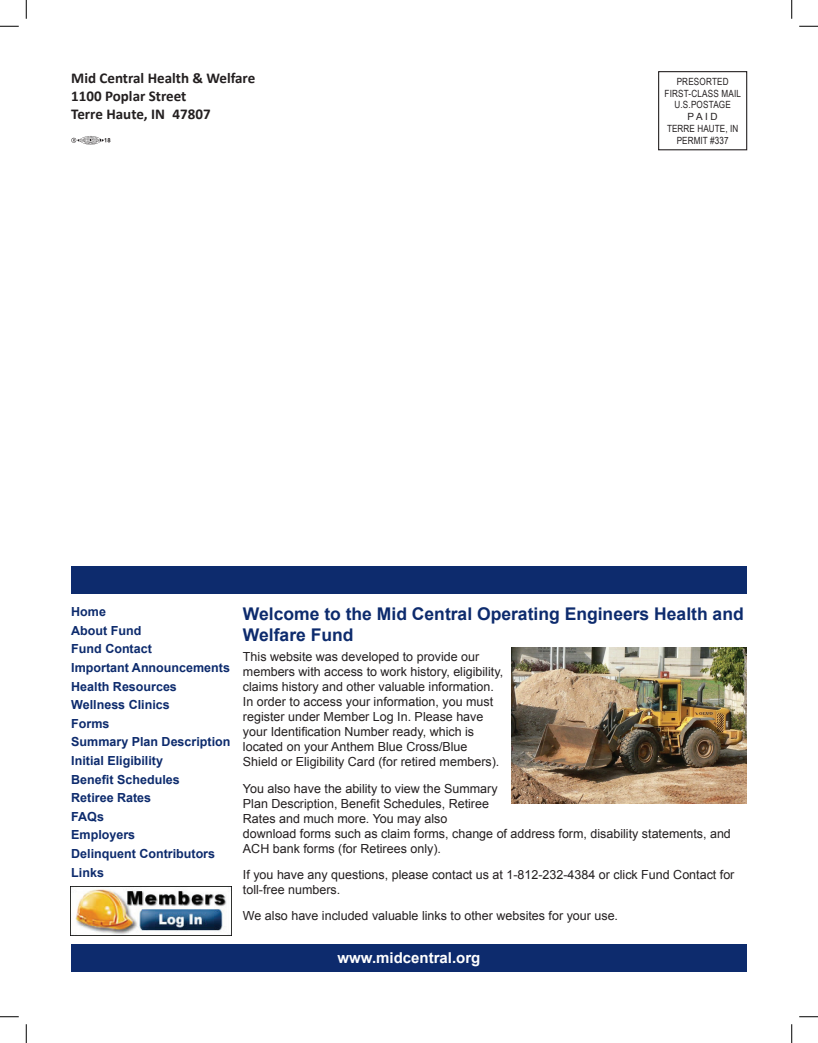
<style>
.page{position:relative;width:818px;height:1043px;background:#fff}
.page>*{position:absolute;margin:0;border:0;box-sizing:border-box;transform-origin:0 0}
.t1{font:700 17.5px/21px "Arial";color:#0d2b6d}
.t2{font:700 15px/18px "Calibri";color:#231f20}
.t3{font:700 15px "Arial";color:#fff}
.t4{font:12.5px/15px "Arial";color:#231f20}
.t5{font:700 12.5px/18.6px "Arial";color:#0d2b6d}
.t6{font:9.88px/11.9px "Arial Narrow";letter-spacing:.02em;color:#231f20;text-align:center}
.t7{font:9.88px "Arial";color:#231f20}
</style>
<div class="page">
<svg style="left:71px;top:136px;width:39px;height:9px"></svg>
<div style="left:658px;top:71px;width:89px;height:79px;border:1px solid #231f20"></div>
<img style="left:511px;top:647px;width:235px;height:156px">
<div style="left:71px;top:565px;width:675px;height:28px;background:#0d2b6d"></div>
<div style="left:71px;top:943px;width:675px;height:28px;background:#0d2b6d"></div>
<img style="left:71px;top:886px;width:161px;height:49px">
<svg style="left:0;top:25px;width:19px;height:2px"></svg>
<svg style="left:799px;top:25px;width:19px;height:2px"></svg>
<svg style="left:0;top:1016px;width:19px;height:1px"></svg>
<svg style="left:799px;top:1016px;width:19px;height:1px"></svg>
<svg style="left:25px;top:0;width:2px;height:19px"></svg>
<svg style="left:25px;top:1024px;width:2px;height:18px"></svg>
<svg style="left:791px;top:0;width:1px;height:19px"></svg>
<svg style="left:791px;top:1024px;width:1px;height:18px"></svg>
<p class="t2" style="left:71px;top:69px;width:185px">Mid Central Health &amp; Welfare<br>1100 Poplar Street<br>Terre Haute, IN 47807</p>
<p class="t6" style="left:664px;top:75px;width:78px">PRESORTED<br>FIRST-CLASS MAIL<br>U.S.POSTAGE</p>
<p class="t7" style="left:687px;top:110px;width:32px">PAID</p>
<p class="t6" style="left:667px;top:122px;width:73px">TERRE HAUTE, IN<br>PERMIT #337</p>
<p class="t5" style="left:71px;top:603px;width:161px">Home<br>About Fund<br>Fund Contact<br>Important Announcements<br>Health Resources<br>Wellness Clinics<br>Forms<br>Summary Plan Description<br>Initial Eligibility<br>Benefit Schedules<br>Retiree Rates<br>FAQs<br>Employers<br>Delinquent Contributors<br>Links</p>
<h1 class="t1" style="left:243px;top:603px;width:502px">Welcome to the Mid Central Operating Engineers Health and<br>Welfare Fund</h1>
<p class="t4" style="left:243px;top:649px;width:262px">This website was developed to provide our members with access to work history, eligibility, claims history and other valuable information.<br>In order to access your information, you must register under Member Log In. Please have your Identification Number ready, which is located on your Anthem Blue Cross/Blue Shield or Eligibility Card (for retired members).</p>
<p class="t4" style="left:243px;top:781px;width:489px">You also have the ability to view the Summary<br>Plan Description, Benefit Schedules, Retiree<br>Rates and much more. You may also<br>download forms such as claim forms, change of address form, disability statements, and ACH bank forms (for Retirees only).</p>
<p class="t4" style="left:243px;top:867px;width:493px">If you have any questions, please contact us at 1-812-232-4384 or click Fund Contact for toll-free numbers.</p>
<p class="t4" style="left:243px;top:908px;width:376px">We also have included valuable links to other websites for your use.</p>
<p class="t3" style="left:337px;top:947px;width:144px">www.midcentral.org</p>
</div>
